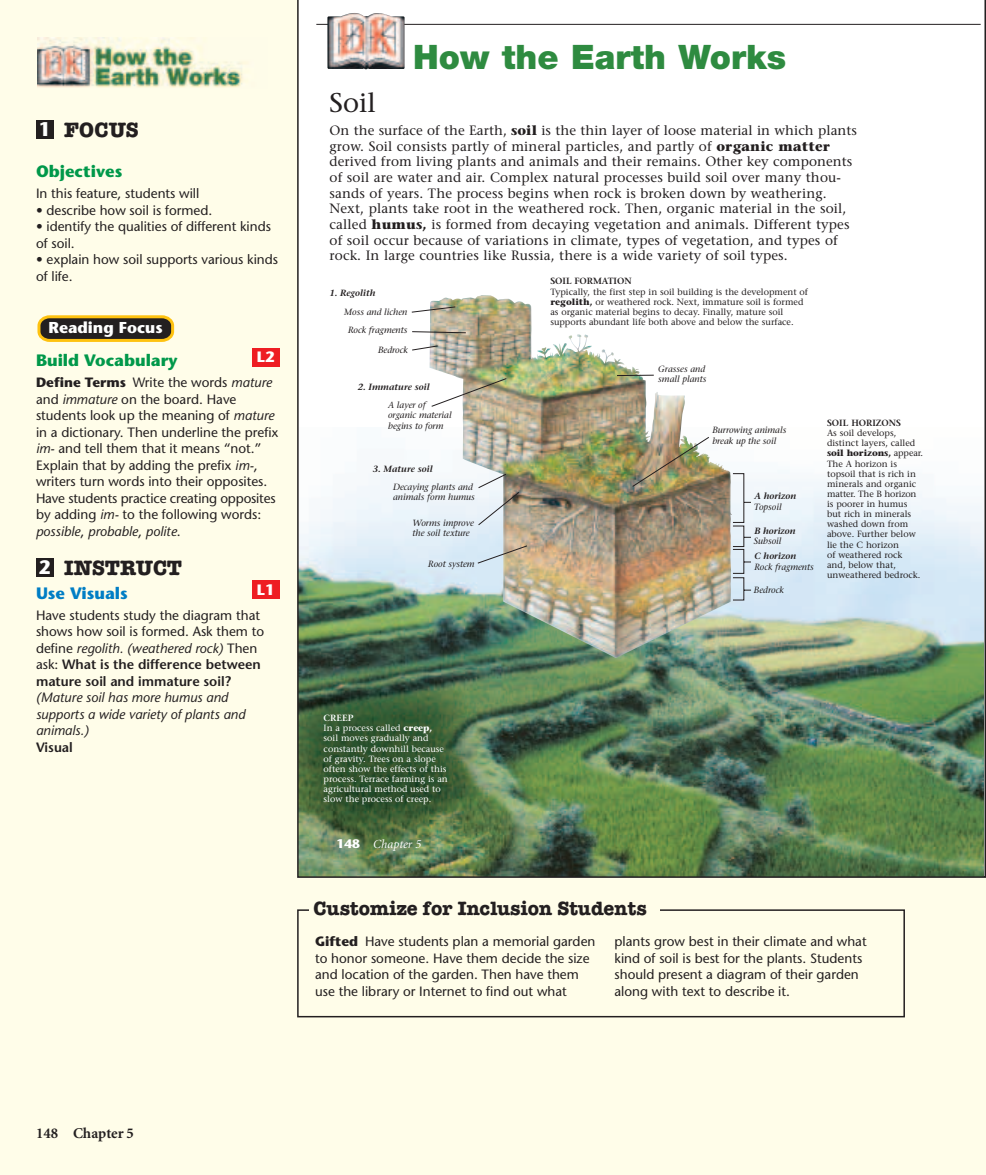
<style>
.page{position:relative;width:986px;height:1175px;background:#fff}
.page>*{position:absolute;margin:0;border:0;box-sizing:border-box;transform-origin:0 0}
.t1{font:900 33.75px "Helvetica Neue";color:#2e8b40}
.t2{font:27px "Stone Serif";color:#231f20}
.t3{font:700 21px "American Typewriter";color:#231f20}
.t4{font:700 19.5px "American Typewriter";color:#231f20}
.t5{font:700 19.5px "Stone Sans";color:#fff;scale:.95 1}
.t6{font:700 16.5px "Stone Sans";color:#00984a}
.t7{font:700 16.5px "Stone Sans";color:#007ec5}
.t8{font:700 15.75px "Stone Sans";color:#fff}
.t9{font:700 15px "Minion";color:#231f20}
.t10{font:700 15px "Stone Sans";color:#fff}
.t11{font:13.5px/16.5px "Stone Sans";color:#231f20}
.t12{font:13.5px/15.6px "Stone Serif";letter-spacing:.01em;color:#231f20}
.t13{font:italic 13.5px/16.5px "Stone Sans";color:#231f20}
.t14{font:600 13.5px "Stone Sans";color:#231f20}
.t15{font:italic 12.3px "Minion";color:#fff}
.t16{font:9px/10.2px "Stone Serif";color:#231f20}
.t17{font:italic 9px/10.2px "Stone Serif";color:#231f20}
.t18{font:9px/10.2px "Stone Serif";color:#fff}
.t19{font:italic 600 9px "Stone Serif";color:#231f20}
.t20{font:600 9px "Stone Serif";color:#231f20}
.s1{font-weight:700}
.s2{font-style:italic}
.s3{font-weight:600}
.s4{font-family:"Stone Sans";font-weight:700;font-style:normal}
</style>
<div class="page">
<div style="left:0;top:0;width:986px;height:1174px;background:#fffde9"></div>
<img style="left:297px;top:0;width:689px;height:878px">
<div style="left:252px;top:581px;width:27px;height:18px;background:#ee1d23"></div>
<div style="left:36px;top:558px;width:18px;height:19px;background:#231f20"></div>
<div style="left:252px;top:348px;width:27px;height:18px;background:#ee1d23"></div>
<svg style="left:37px;top:315px;width:138px;height:27px;background:#635126"></svg>
<div style="left:36px;top:120px;width:18px;height:19px;background:#231f20"></div>
<img style="left:38px;top:38px;width:205px;height:50px">
<div style="left:297px;top:909px;width:607px;height:108px;border:2px solid #231f20"></div>
<div style="left:309px;top:902px;width:351px;height:20px;background:#fffde9"></div>
<h3 class="t3" style="left:64px;top:122px;width:76px">FOCUS</h3>
<p class="t6" style="left:36px;top:165px;width:88px">Objectives</p>
<p class="t11" style="left:36px;top:187px;width:165px">In this feature, students will</p>
<p class="t11" style="left:36px;top:203px;width:178px">• describe how soil is formed.</p>
<p class="t11" style="left:36px;top:220px;width:236px">• identify the qualities of different kinds of soil.</p>
<p class="t11" style="left:36px;top:253px;width:244px">• explain how soil supports various kinds of life.</p>
<h3 class="t5" style="left:39px;top:122px;width:14px">1</h3>
<p class="t8" style="left:49px;top:322px;width:116px">Reading Focus</p>
<p class="t10" style="left:257px;top:351px;width:19px">L2</p>
<p class="t6" style="left:36px;top:354px;width:143px">Build Vocabulary</p>
<p class="t11" style="left:36px;top:376px;width:244px"><span class="s1">Define Terms</span> Write the words <span class="s2">mature </span>and <span class="s2">immature</span> on the board. Have students look up the meaning of <span class="s2">mature </span>in a dictionary. Then underline the prefix <span class="s2">im-</span> and tell them that it means “not.” Explain that by adding the prefix <span class="s2">im-</span>, writers turn words into their opposites.<br>Have students practice creating opposites by adding <span class="s2">im-</span> to the following words: <span class="s2">possible</span>, <span class="s2">probable</span>, <span class="s2">polite</span>.</p>
<h3 class="t3" style="left:64px;top:560px;width:119px">INSTRUCT</h3>
<p class="t7" style="left:36px;top:587px;width:93px">Use Visuals</p>
<p class="t11" style="left:36px;top:608px;width:230px">Have students study the diagram that shows how soil is formed. Ask them to define <span class="s2">regolith. (weathered rock)</span> Then ask: <span class="s3">What is the difference between mature soil and immature soil?</span></p>
<p class="t13" style="left:36px;top:691px;width:211px">(Mature soil has more humus and supports a wide variety of plants and animals.)</p>
<p class="t14" style="left:36px;top:742px;width:38px">Visual</p>
<h3 class="t5" style="left:39px;top:560px;width:14px">2</h3>
<p class="t10" style="left:257px;top:584px;width:19px">L1</p>
<h1 class="t1" style="left:413px;top:45px;width:374px">How the Earth Works</h1>
<h2 class="t2" style="left:329px;top:92px;width:48px">Soil</h2>
<p class="t12" style="left:329px;top:124px;width:529px">On the surface of the Earth, <span class="s1">soil</span> is the thin layer of loose material in which plants grow. Soil consists partly of mineral particles, and partly of <span class="s1">organic matter </span>derived from living plants and animals and their remains. Other key components of soil are water and air. Complex natural processes build soil over many thou&shy;sands of years. The process begins when rock is broken down by weathering.<br>Next, plants take root in the weathered rock. Then, organic material in the soil, called <span class="s1">humus,</span> is formed from decaying vegetation and animals. Different types of soil occur because of variations in climate, types of vegetation, and types of rock. In large countries like Russia, there is a wide variety of soil types.</p>
<p class="t19" style="left:329px;top:289px;width:47px">1. Regolith</p>
<p class="t17" style="left:344px;top:303px;width:65px;line-height:18px;text-align:center">Moss and lichen<br>Rock fragments</p>
<p class="t17" style="left:378px;top:345px;width:32px">Bedrock</p>
<p class="t19" style="left:358px;top:383px;width:73px">2. Immature soil</p>
<p class="t17" style="left:388px;top:401px;width:65px">A layer of organic material begins to form</p>
<p class="t19" style="left:373px;top:466px;width:61px">3. Mature soil</p>
<p class="t17" style="left:393px;top:483px;width:83px">Decaying plants and animals form humus</p>
<p class="t17" style="left:412px;top:519px;width:63px">Worms improve the soil texture</p>
<p class="t17" style="left:428px;top:559px;width:48px">Root system</p>
<p class="t18" style="left:323px;top:714px;width:126px"><span class="s3">CREEP<br></span>In a process called <span class="s1">creep, </span>soil moves gradually and constantly downhill because of gravity. Trees on a slope often show the effects of this process. Terrace farming is an agricultural method used to slow the process of creep.</p>
<p class="t15" style="left:336px;top:838px;width:86px"><span class="s4">148</span> Chapter 5</p>
<p class="t20" style="left:550px;top:278px;width:83px">SOIL FORMATION</p>
<p class="t16" style="left:550px;top:287px;width:259px">Typically, the first step in soil building is the development of <span class="s1">regolith,</span> or weathered rock. Next, immature soil is formed as organic material begins to decay. Finally, mature soil supports abundant life both above and below the surface.</p>
<p class="t17" style="left:658px;top:364px;width:50px">Grasses and small plants</p>
<p class="t17" style="left:712px;top:426px;width:76px">Burrowing animals break up the soil</p>
<p class="t19" style="left:754px;top:493px;width:43px">A horizon</p>
<p class="t19" style="left:754px;top:527px;width:43px">B horizon</p>
<p class="t19" style="left:754px;top:552px;width:43px">C horizon</p>
<p class="t17" style="left:754px;top:502px;width:29px">Topsoil</p>
<p class="t17" style="left:754px;top:537px;width:29px">Subsoil</p>
<p class="t17" style="left:754px;top:562px;width:61px">Rock fragments</p>
<p class="t17" style="left:754px;top:586px;width:32px">Bedrock</p>
<p class="t20" style="left:827px;top:419px;width:75px">SOIL HORIZONS</p>
<p class="t16" style="left:827px;top:429px;width:98px">As soil develops, distinct layers, called <span class="s1">soil horizons,</span> appear.<br>The A horizon is topsoil that is rich in minerals and organic matter. The B horizon is poorer in humus but rich in minerals washed down from above. Further below lie the C horizon<br>of weathered rock and, below that, unweathered bedrock.</p>
<h3 class="t4" style="left:314px;top:901px;width:335px">Customize for Inclusion Students</h3>
<p class="t11" style="left:315px;top:934px;width:282px"><span class="s1">Gifted</span> Have students plan a memorial garden to honor someone. Have them decide the size and location of the garden. Then have them use the library or Internet to find out what</p>
<p class="t11" style="left:614px;top:934px;width:254px">plants grow best in their climate and what kind of soil is best for the plants. Students should present a diagram of their garden along with text to describe it.</p>
<p class="t9" style="left:36px;top:1127px;width:99px">148 Chapter 5</p>
</div>
